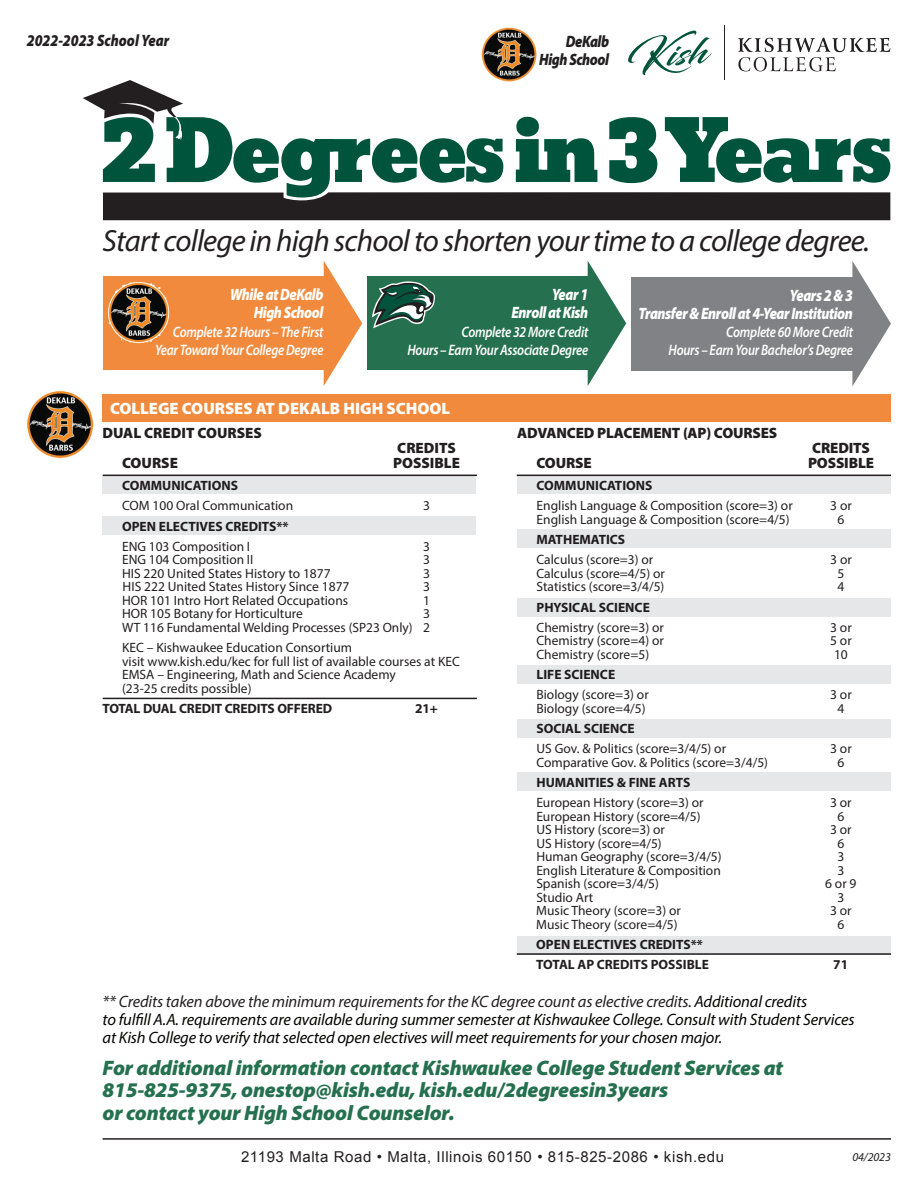
<style>
.page{position:relative;width:918px;height:1188px;background:#fff}
.page>*{position:absolute;margin:0;border:0;box-sizing:border-box;transform-origin:0 0}
.t1{font:italic 30.75px "Myriad Pro";letter-spacing:-.025em;color:#231f20}
.t2{font:italic 900 21px/22.5px "Myriad Pro";letter-spacing:-.01em;color:#25704f}
.t3{font:italic 16.5px/18px "Myriad Pro";letter-spacing:-.01em;color:#040503}
.t4{font:italic 900 16.5px/18px "Myriad Pro";letter-spacing:-.03em;color:#fff;text-align:right;scale:.85 1}
.t5{font:900 16.5px "Myriad Pro";color:#fff}
.t6{font:italic 900 16.5px "Myriad Pro";color:#231f20;scale:.85 1}
.t7{font:italic 900 16.5px/18px "Myriad Pro";letter-spacing:-.025em;color:#231f20;text-align:right;scale:.85 1}
.t8{font:italic 600 15.15px/18.1px "Myriad Pro";letter-spacing:-.02em;color:#fff;text-align:right;scale:.85 1}
.t9{font:900 15px "Myriad Pro";letter-spacing:-.01em;color:#231f20}
.t10{font:15px "Arial";letter-spacing:.04em;color:#231f20}
.t11{font:13.5px/13.5px "Myriad Pro";color:#231f20;text-align:right}
.t12{font:700 13.5px/20.2px "Myriad Pro";color:#231f20}
.t13{font:italic 12px "Myriad Pro";letter-spacing:-.01em;color:#231f20}
.s1{color:#231f20}
</style>
<div class="page">
<img style="left:27px;top:391px;width:67px;height:68px">
<hr style="left:103px;top:1138px;width:788px;height:2px;background:#231f20">
<div style="left:103px;top:394px;width:788px;height:27px;background:#f18a3c"></div>
<div style="left:103px;top:476px;width:373px;height:18px;background:#e6e7e9"></div>
<div style="left:517px;top:476px;width:374px;height:18px;background:#e6e7e9"></div>
<div style="left:517px;top:529px;width:374px;height:19px;background:#e6e7e9"></div>
<div style="left:517px;top:598px;width:374px;height:19px;background:#e6e7e9"></div>
<div style="left:517px;top:665px;width:374px;height:19px;background:#e6e7e9"></div>
<div style="left:517px;top:719px;width:374px;height:19px;background:#e6e7e9"></div>
<div style="left:517px;top:772px;width:374px;height:19px;background:#e6e7e9"></div>
<div style="left:103px;top:517px;width:373px;height:18px;background:#e6e7e9"></div>
<hr style="left:517px;top:475px;width:374px;height:1px;background:#231f20">
<hr style="left:517px;top:953px;width:374px;height:2px;background:#231f20">
<hr style="left:103px;top:475px;width:374px;height:1px;background:#231f20">
<div style="left:103px;top:276px;width:222px;height:94px;background:#f18a3c"></div>
<div style="left:367px;top:276px;width:222px;height:94px;background:#25704f"></div>
<svg style="left:324px;top:261px;width:38px;height:125px"></svg>
<svg style="left:588px;top:261px;width:38px;height:125px"></svg>
<img style="left:108px;top:282px;width:61px;height:61px">
<svg style="left:372px;top:281px;width:63px;height:47px"></svg>
<div style="left:632px;top:277px;width:222px;height:93px;background:#808285"></div>
<svg style="left:852px;top:261px;width:39px;height:125px"></svg>
<div style="left:517px;top:936px;width:374px;height:18px;background:#e6e7e9"></div>
<img style="left:498px;top:27px;width:22px;height:3px">
<hr style="left:103px;top:698px;width:374px;height:1px;background:#231f20">
<svg style="left:83px;top:30px;width:807px;height:190px"></svg>
<hr style="left:724px;top:26px;width:1px;height:54px;background:#231f20">
<p class="t6" style="left:27px;top:30px;width:169px">2022-2023 School Year</p>
<p class="t7" style="left:539px;top:32px;width:84px">DeKalb<br>High School</p>
<h1 class="t1" style="left:103px;top:222px;width:769px">Start college in high school to shorten your time to a college degree.</h1>
<p class="t4" style="left:512px;top:285px;width:92px">Year 1<br>Enroll at Kish</p>
<p class="t8" style="left:408px;top:322px;width:214px">Complete 32 More Credit<br>Hours – Earn Your Associate Degree</p>
<p class="t4" style="left:230px;top:285px;width:112px">While at DeKalb<br>High School</p>
<p class="t8" style="left:155px;top:322px;width:200px">Complete 32 Hours – The First<br>Year Toward Your College Degree</p>
<p class="t4" style="left:638px;top:286px;width:254px">Years 2 &amp; 3<br>Transfer &amp; Enroll at 4-Year Institution</p>
<p class="t8" style="left:669px;top:322px;width:218px">Complete 60 More Credit<br>Hours – Earn Your Bachelor’s Degree</p>
<p class="t5" style="left:110px;top:397px;width:342px">COLLEGE COURSES AT DEKALB HIGH SCHOOL</p>
<p class="t9" style="left:103px;top:423px;width:161px">DUAL CREDIT COURSES</p>
<p class="t9" style="left:397px;top:438px;width:60px">CREDITS</p>
<p class="t9" style="left:122px;top:453px;width:57px">COURSE</p>
<p class="t9" style="left:393px;top:453px;width:69px">POSSIBLE</p>
<p class="t12" style="left:122px;top:475px;width:117px">COMMUNICATIONS</p>
<p class="t11" style="left:122px;top:499px;width:173px">COM 100 Oral Communication</p>
<p class="t11" style="left:423px;top:499px;width:8px">3</p>
<p class="t12" style="left:122px;top:515px;width:168px">OPEN ELECTIVES CREDITS**</p>
<p class="t11" style="left:122px;top:539px;width:130px">ENG 103 Composition I</p>
<p class="t11" style="left:423px;top:539px;width:8px">3</p>
<p class="t11" style="left:122px;top:553px;width:133px">ENG 104 Composition II</p>
<p class="t11" style="left:423px;top:553px;width:8px">3</p>
<p class="t11" style="left:122px;top:566px;width:210px">HIS 220 United States History to 1877</p>
<p class="t11" style="left:423px;top:566px;width:8px">3</p>
<p class="t11" style="left:123px;top:580px;width:228px">HIS 222 United States History Since 1877</p>
<p class="t11" style="left:423px;top:580px;width:8px">3</p>
<p class="t11" style="left:122px;top:593px;width:228px">HOR 101 Intro Hort Related Occupations</p>
<p class="t11" style="left:423px;top:593px;width:8px">1</p>
<p class="t11" style="left:122px;top:607px;width:182px">HOR 105 Botany for Horticulture</p>
<p class="t11" style="left:122px;top:607px;width:309px">3<br>WT 116 Fundamental Welding Processes (SP23 Only) 2</p>
<p class="t11" style="left:122px;top:641px;width:339px;text-align:left">KEC – Kishwaukee Education Consortium<br>visit www.kish.edu/kec for full list of available courses at KEC EMSA – Engineering, Math and Science Academy<br>(23-25 credits possible)</p>
<p class="t12" style="left:103px;top:698px;width:231px">TOTAL DUAL CREDIT CREDITS OFFERED</p>
<p class="t12" style="left:415px;top:698px;width:24px">21+</p>
<p class="t9" style="left:517px;top:423px;width:262px">ADVANCED PLACEMENT (AP) COURSES</p>
<p class="t9" style="left:812px;top:438px;width:59px">CREDITS</p>
<p class="t9" style="left:537px;top:453px;width:57px">COURSE</p>
<p class="t9" style="left:808px;top:453px;width:67px">POSSIBLE</p>
<p class="t12" style="left:537px;top:475px;width:117px">COMMUNICATIONS</p>
<p class="t11" style="left:537px;top:499px;width:258px">English Language &amp; Composition (score=3) or</p>
<p class="t11" style="left:830px;top:499px;width:23px">3 or</p>
<p class="t11" style="left:537px;top:512px;width:255px">English Language &amp; Composition (score=4/5)</p>
<p class="t11" style="left:838px;top:512px;width:8px">6</p>
<p class="t12" style="left:537px;top:529px;width:90px">MATHEMATICS</p>
<p class="t11" style="left:537px;top:553px;width:118px">Calculus (score=3) or</p>
<p class="t11" style="left:830px;top:553px;width:23px">3 or</p>
<p class="t11" style="left:537px;top:566px;width:130px">Calculus (score=4/5) or</p>
<p class="t11" style="left:838px;top:566px;width:8px">5</p>
<p class="t11" style="left:537px;top:580px;width:129px">Statistics (score=3/4/5)</p>
<p class="t11" style="left:838px;top:580px;width:8px">4</p>
<p class="t12" style="left:537px;top:596px;width:115px">PHYSICAL SCIENCE</p>
<p class="t11" style="left:537px;top:620px;width:129px">Chemistry (score=3) or</p>
<p class="t11" style="left:830px;top:620px;width:23px">3 or</p>
<p class="t11" style="left:536px;top:634px;width:129px">Chemistry (score=4) or</p>
<p class="t11" style="left:830px;top:634px;width:23px">5 or</p>
<p class="t11" style="left:536px;top:647px;width:114px">Chemistry (score=5)</p>
<p class="t11" style="left:834px;top:647px;width:15px">10</p>
<p class="t12" style="left:536px;top:664px;width:80px">LIFE SCIENCE</p>
<p class="t11" style="left:536px;top:688px;width:114px">Biology (score=3) or</p>
<p class="t11" style="left:830px;top:688px;width:23px">3 or</p>
<p class="t11" style="left:536px;top:701px;width:111px">Biology (score=4/5)</p>
<p class="t11" style="left:838px;top:701px;width:8px">4</p>
<p class="t12" style="left:536px;top:718px;width:100px">SOCIAL SCIENCE</p>
<p class="t11" style="left:536px;top:742px;width:191px">US Gov. &amp; Politics (score=3/4/5) or</p>
<p class="t11" style="left:830px;top:742px;width:23px">3 or</p>
<p class="t11" style="left:536px;top:755px;width:233px">Comparative Gov. &amp; Politics (score=3/4/5)</p>
<p class="t11" style="left:837px;top:755px;width:8px">6</p>
<p class="t12" style="left:536px;top:772px;width:155px">HUMANITIES &amp; FINE ARTS</p>
<p class="t11" style="left:536px;top:796px;width:169px">European History (score=3) or</p>
<p class="t11" style="left:830px;top:796px;width:23px">3 or</p>
<p class="t11" style="left:536px;top:809px;width:166px">European History (score=4/5)</p>
<p class="t11" style="left:837px;top:809px;width:8px">6</p>
<p class="t11" style="left:536px;top:823px;width:130px">US History (score=3) or</p>
<p class="t11" style="left:830px;top:823px;width:23px">3 or</p>
<p class="t11" style="left:536px;top:836px;width:127px">US History (score=4/5)</p>
<p class="t11" style="left:837px;top:836px;width:8px">6</p>
<p class="t11" style="left:536px;top:850px;width:187px">Human Geography (score=3/4/5)</p>
<p class="t11" style="left:837px;top:850px;width:8px">3</p>
<p class="t11" style="left:536px;top:863px;width:186px">English Literature &amp; Composition</p>
<p class="t11" style="left:837px;top:863px;width:8px">3</p>
<p class="t11" style="left:536px;top:877px;width:124px">Spanish (score=3/4/5)</p>
<p class="t11" style="left:825px;top:877px;width:33px">6 or 9</p>
<p class="t11" style="left:536px;top:890px;width:58px">Studio Art</p>
<p class="t11" style="left:837px;top:890px;width:8px">3</p>
<p class="t11" style="left:536px;top:904px;width:146px">Music Theory (score=3) or</p>
<p class="t11" style="left:830px;top:904px;width:23px">3 or</p>
<p class="t11" style="left:536px;top:917px;width:143px">Music Theory (score=4/5)</p>
<p class="t11" style="left:837px;top:917px;width:8px">6</p>
<p class="t12" style="left:536px;top:934px;width:174px">OPEN ELECTIVES CREDITS**<br>TOTAL AP CREDITS POSSIBLE</p>
<p class="t12" style="left:833px;top:954px;width:16px">71</p>
<p class="t3" style="left:103px;top:992px;width:754px"><span class="s1">** Credits taken above the minimum requirements for the KC degree count as elective credits.</span> Additional credits<br>to fulfill A.A. requirements are available during summer semester at Kishwaukee College. Consult with Student Services at Kish College to verify that selected open electives will meet requirements for your chosen major.</p>
<h2 class="t2" style="left:103px;top:1056px;width:682px">For additional information contact Kishwaukee College Student Services at<br>815-825-9375, onestop@kish.edu, kish.edu/2degreesin3years<br>or contact your High School Counselor.</h2>
<p class="t10" style="left:241px;top:1146px;width:485px">21193 Malta Road • Malta, Illinois 60150 • 815-825-2086 • kish.edu</p>
<p class="t13" style="left:852px;top:1150px;width:40px">04/2023</p>
</div>
